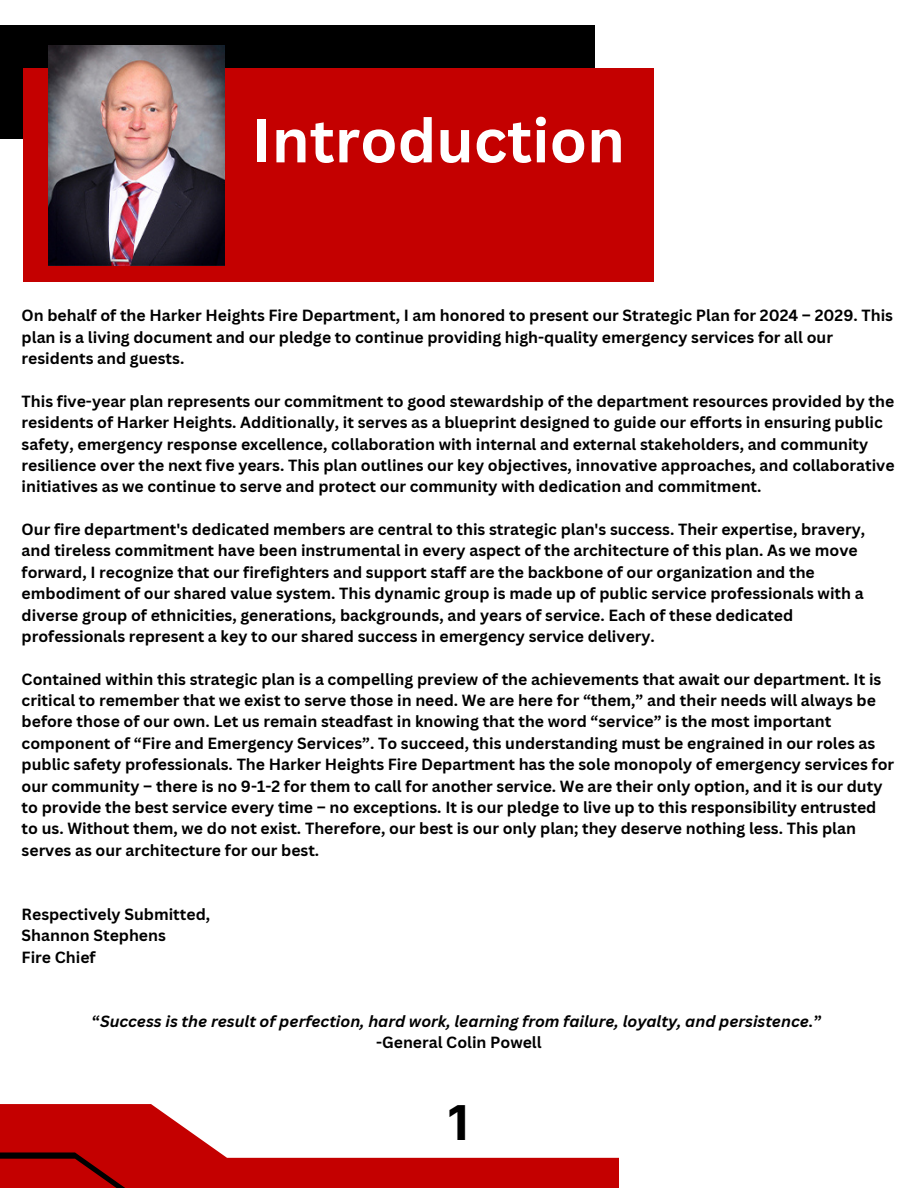
<style>
.page{position:relative;width:918px;height:1188px;background:#fff}
.page>*{position:absolute;margin:0;border:0;box-sizing:border-box;transform-origin:0 0}
.t1{font:700 60px "Canva Sans";color:#fff}
.t2{font:700 45px "Radnika Next";color:#000}
.t3{font:700 15.75px/21.3px "Canva Sans";color:#000}
.t4{font:italic 700 15.75px "Canva Sans";color:#000}
.s1{font-style:normal}
</style>
<div class="page">
<svg style="left:0;top:1104px;width:219px;height:48px;fill:#c40000"></svg>
<svg style="left:0;top:1152px;width:619px;height:36px"></svg>
<div style="left:0;top:25px;width:595px;height:114px;background:#000"></div>
<div style="left:23px;top:69px;width:631px;height:213px;background:#c40000"></div>
<img style="left:48px;top:45px;width:177px;height:221px">
<p class="t1" style="left:252px;top:98px;width:374px">Introduction</p>
<p class="t3" style="left:22px;top:305px;width:873px">On behalf of the Harker Heights Fire Department, I am honored to present our Strategic Plan for 2024 – 2029. This plan is a living document and our pledge to continue providing high-quality emergency services for all our residents and guests.</p>
<h1 class="t3" style="left:22px;top:390px;width:875px">This five-year plan represents our commitment to good stewardship of the department resources provided by the residents of Harker Heights. Additionally, it serves as a blueprint designed to guide our efforts in ensuring public safety, emergency response excellence, collaboration with internal and external stakeholders, and community resilience over the next five years. This plan outlines our key objectives, innovative approaches, and collaborative initiatives as we continue to serve and protect our community with dedication and commitment.</h1>
<p class="t3" style="left:22px;top:518px;width:845px">Our fire department's dedicated members are central to this strategic plan's success. Their expertise, bravery, and tireless commitment have been instrumental in every aspect of the architecture of this plan. As we move forward, I recognize that our firefighters and support staff are the backbone of our organization and the embodiment of our shared value system. This dynamic group is made up of public service professionals with a diverse group of ethnicities, generations, backgrounds, and years of service. Each of these dedicated professionals represent a key to our shared success in emergency service delivery.</p>
<p class="t3" style="left:22px;top:668px;width:874px">Contained within this strategic plan is a compelling preview of the achievements that await our department. It is critical to remember that we exist to serve those in need. We are here for “them,” and their needs will always be before those of our own. Let us remain steadfast in knowing that the word “service” is the most important component of “Fire and Emergency Services”. To succeed, this understanding must be engrained in our roles as public safety professionals. The Harker Heights Fire Department has the sole monopoly of emergency services for our community – there is no 9-1-2 for them to call for another service. We are their only option, and it is our duty to provide the best service every time – no exceptions. It is our pledge to live up to this responsibility entrusted to us. Without them, we do not exist. Therefore, our best is our only plan; they deserve nothing less. This plan serves as our architecture for our best.</p>
<p class="t3" style="left:22px;top:903px;width:190px">Respectively Submitted,</p>
<p class="t3" style="left:22px;top:924px;width:146px">Shannon Stephens</p>
<p class="t3" style="left:22px;top:946px;width:76px">Fire Chief</p>
<p class="t4" style="left:92px;top:1010px;width:731px"><span class="s1">“</span>Success is the result of perfection, hard work, learning from failure, loyalty, and persistence.<span class="s1">”</span></p>
<p class="t3" style="left:376px;top:1031px;width:167px">-General Colin Powell</p>
<p class="t2" style="left:444px;top:1096px;width:31px">1</p>
</div>
